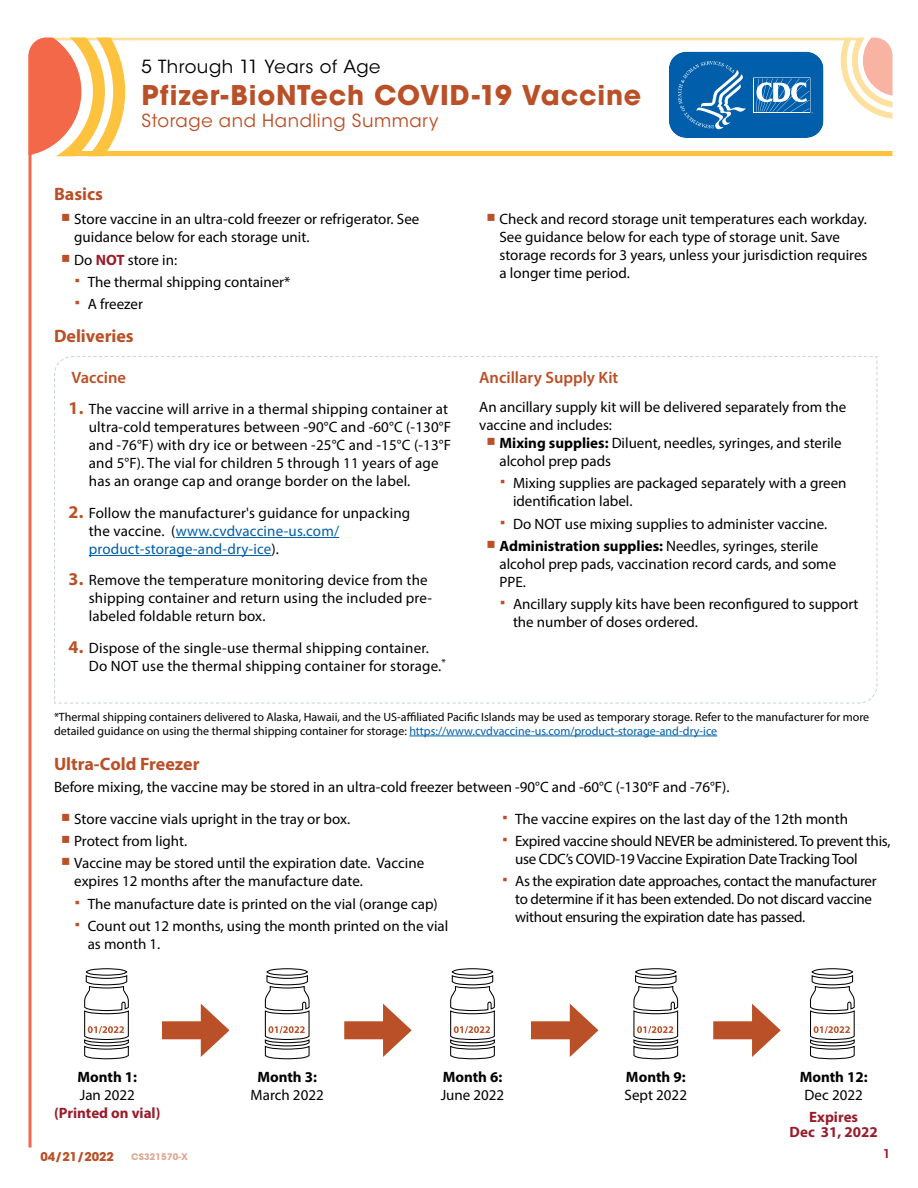
<style>
.page{position:relative;width:918px;height:1188px;background:#fff}
.page>*{position:absolute;margin:0;border:0;box-sizing:border-box;transform-origin:0 0}
.t1{font:700 27px "ITC Avant Garde Pro";letter-spacing:.03em;color:#ba5027}
.t2{font:700 18px "Myriad Pro";color:#ba5027}
.t3{font:18px "ITC Avant Garde Std";letter-spacing:.03em;color:#ba5027}
.t4{font:18px "ITC Avant Garde Std";letter-spacing:.03em;color:#000}
.t5{font:600 16.5px "Myriad Pro";color:#ba5027}
.t6{font:15px/18px "Myriad Pro";color:#000}
.t7{font:15px/18px "Myriad Pro";letter-spacing:-.02em;color:#000}
.t8{font:700 15px/18px "Myriad Pro";color:#991c2a;text-align:center}
.t9{font:700 15px/18px "Myriad Pro";color:#000;text-align:center}
.Notes{font:12px/13.5px "Myriad Pro";color:#000}
.t10{font:700 12px "ITC Avant Garde Pro";color:#ba5027}
.t11{font:600 12px "ITC Avant Garde Std";color:#991c2a}
.t12{font:700 9px "ITC Avant Garde Pro";letter-spacing:.02em;color:#ba5027}
.s1{font-weight:700;color:#991c2a}
.s2{font-weight:700;font-size:18px;color:#ba5027}
.s3{color:#005eaa}
.s4{font-weight:700}
.s5{color:#000}
.s6{font-weight:400;color:#000}
.s7{font-weight:400}
</style>
<div class="page">
<hr style="left:29px;top:55px;width:3px;height:1093px;background:#f26848">
<svg style="left:28px;top:38px;width:864px;height:118px"></svg>
<hr style="left:409px;top:736px;width:308px;height:1px;background:#005eaa">
<svg style="left:84px;top:968px;width:45px;height:92px"></svg>
<svg style="left:264px;top:968px;width:46px;height:92px"></svg>
<svg style="left:450px;top:968px;width:45px;height:92px"></svg>
<svg style="left:633px;top:968px;width:46px;height:92px"></svg>
<svg style="left:810px;top:968px;width:45px;height:92px"></svg>
<div style="left:162px;top:1021px;width:50px;height:18px;background:#ba5027"></div>
<svg style="left:201px;top:1004px;width:29px;height:53px"></svg>
<div style="left:344px;top:1021px;width:50px;height:18px;background:#ba5027"></div>
<svg style="left:383px;top:1004px;width:29px;height:53px"></svg>
<div style="left:531px;top:1021px;width:50px;height:18px;background:#ba5027"></div>
<svg style="left:570px;top:1004px;width:28px;height:53px"></svg>
<div style="left:713px;top:1021px;width:50px;height:18px;background:#ba5027"></div>
<svg style="left:752px;top:1004px;width:29px;height:53px"></svg>
<svg style="left:54px;top:356px;width:824px;height:348px"></svg>
<h1 class="t4" style="left:141px;top:56px;width:241px">5 Through 11 Years of Age</h1>
<h1 class="t1" style="left:141px;top:77px;width:501px">Pfizer-BioNTech COVID-19 Vaccine</h1>
<h1 class="t3" style="left:141px;top:110px;width:298px">Storage and Handling Summary</h1>
<h2 class="t2" style="left:54px;top:182px;width:51px">Basics</h2>
<p class="t6" style="left:74px;top:210px;width:347px">Store vaccine in an ultra-cold freezer or refrigerator. See guidance below for each storage unit.</p>
<p class="t6" style="left:74px;top:250px;width:104px">Do <span class="s1">NOT</span> store in:</p>
<p class="t6" style="left:88px;top:273px;width:204px">The thermal shipping container*</p>
<p class="t6" style="left:88px;top:295px;width:57px">A freezer</p>
<h2 class="t2" style="left:54px;top:324px;width:81px">Deliveries</h2>
<h3 class="t5" style="left:72px;top:367px;width:56px">Vaccine</h3>
<p class="t6" style="left:89px;top:400px;width:364px;text-indent:-20px"><span class="s2">1.</span> The vaccine will arrive in a thermal shipping container at ultra-cold temperatures between -90°C and -60°C (-130°F and -76°F) with dry ice or between -25°C and -15°C (-13°F and 5°F). The vial for children 5 through 11 years of age has an orange cap and orange border on the label.</p>
<p class="t6" style="left:89px;top:504px;width:323px;text-indent:-20px"><span class="s2">2.</span> Follow the manufacturer's guidance for unpacking the vaccine. (<span class="s3">www.cvdvaccine-us.com/ product-storage-and-dry-ice</span>).</p>
<p class="t6" style="left:89px;top:571px;width:345px;text-indent:-20px"><span class="s2">3.</span> Remove the temperature monitoring device from the shipping container and return using the included pre&shy;labeled foldable return box.</p>
<p class="t6" style="left:89px;top:639px;width:358px;text-indent:-20px"><span class="s2">4.</span> Dispose of the single-use thermal shipping container.<br>Do NOT use the thermal shipping container for storage.<sup>*</sup></p>
<p class="t6" style="left:500px;top:210px;width:369px">Check and record storage unit temperatures each workday.<br>See guidance below for each type of storage unit. Save storage records for 3 years, unless your jurisdiction requires a longer time period.</p>
<h3 class="t5" style="left:479px;top:367px;width:141px">Ancillary Supply Kit</h3>
<p class="t6" style="left:479px;top:398px;width:369px">An ancillary supply kit will be delivered separately from the vaccine and includes:</p>
<p class="t6" style="left:500px;top:434px;width:344px"><span class="s4">Mixing supplies:</span> Diluent, needles, syringes, and sterile alcohol prep pads</p>
<p class="t6" style="left:513px;top:474px;width:335px">Mixing supplies are packaged separately with a green identification label.</p>
<p class="t6" style="left:513px;top:514px;width:316px">Do NOT use mixing supplies to administer vaccine.</p>
<p class="t6" style="left:500px;top:537px;width:338px"><span class="s4">Administration supplies:</span> Needles, syringes, sterile alcohol prep pads, vaccination record cards, and some<br>PPE.</p>
<p class="t6" style="left:513px;top:595px;width:347px">Ancillary supply kits have been reconfigured to support the number of doses ordered.</p>
<p class="Notes" style="left:54px;top:710px;width:817px">*Thermal shipping containers delivered to Alaska, Hawaii, and the US-affiliated Pacific Islands may be used as temporary storage. Refer to the manufacturer for more detailed guidance on using the thermal shipping container for storage: <span class="s3">https://www.cvdvaccine-us.com/product-storage-and-dry-ice</span></p>
<h2 class="t2" style="left:54px;top:752px;width:147px">Ultra-Cold Freezer</h2>
<p class="t6" style="left:54px;top:778px;width:677px">Before mixing, the vaccine may be stored in an ultra-cold freezer between -90°C and -60°C (-130°F and -76°F).</p>
<p class="t6" style="left:74px;top:809px;width:277px">Store vaccine vials upright in the tray or box.</p>
<p class="t6" style="left:74px;top:832px;width:114px">Protect from light.</p>
<p class="t6" style="left:74px;top:854px;width:351px">Vaccine may be stored until the expiration date. Vaccine expires 12 months after the manufacture date.</p>
<p class="t6" style="left:88px;top:894px;width:352px">The manufacture date is printed on the vial (orange cap)</p>
<p class="t6" style="left:88px;top:917px;width:362px">Count out 12 months, using the month printed on the vial as month 1.</p>
<p class="t6" style="left:515px;top:809px;width:334px">The vaccine expires on the last day of the 12th month</p>
<p class="t7" style="left:515px;top:832px;width:377px">Expired vaccine should NEVER be administered. To prevent this, use CDC’s COVID-19 Vaccine Expiration Date Tracking Tool</p>
<p class="t7" style="left:515px;top:872px;width:363px">As the expiration date approaches, contact the manufacturer to determine if it has been extended. Do not discard vaccine without ensuring the expiration date has passed.</p>
<p class="t8" style="left:54px;top:1067px;width:108px"><span class="s5">Month 1:<br></span><span class="s6">Jan 2022 </span>(Printed on vial)</p>
<p class="t6" style="left:251px;top:1068px;width:75px;text-align:center"><span class="s4">Month 3:<br></span>March 2022</p>
<p class="t6" style="left:441px;top:1068px;width:65px"><span class="s4">Month 6:<br></span>June 2022</p>
<p class="t6" style="left:625px;top:1068px;width:64px"><span class="s4">Month 9:<br></span>Sept 2022</p>
<p class="t9" style="left:800px;top:1067px;width:69px">Month 12:<br><span class="s7">Dec 2022</span></p>
<p class="t8" style="left:790px;top:1109px;width:90px;line-height:15px">Expires<br>Dec 31, 2022</p>
<p class="t10" style="left:40px;top:1149px;width:75px">04/21/2022</p>
<p class="t12" style="left:131px;top:1151px;width:58px">CS321570-X</p>
<p class="t11" style="left:883px;top:1146px;width:9px">1</p>
</div>
